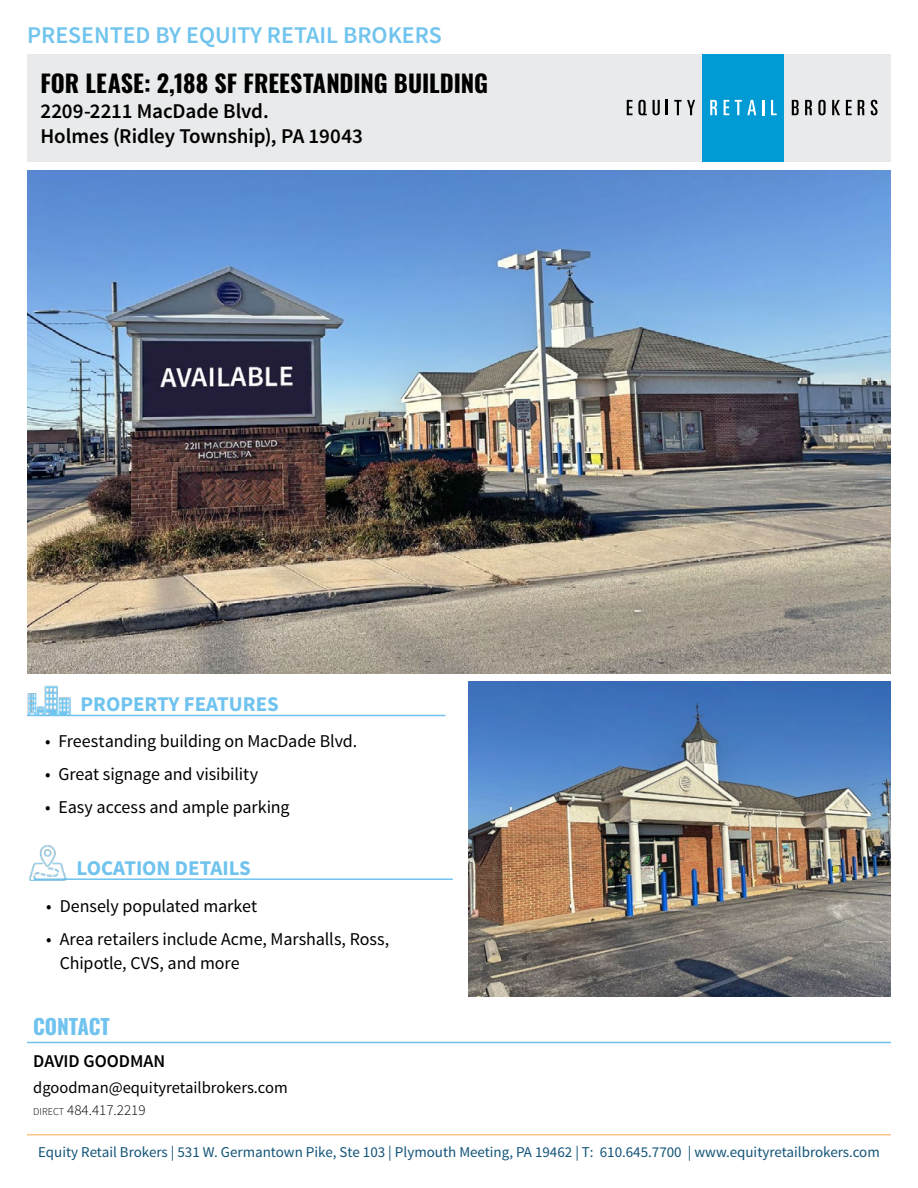
<style>
.page{position:relative;width:918px;height:1188px;background:#fff}
.page>*{position:absolute;margin:0;border:0;box-sizing:border-box;transform-origin:0 0}
.t1{font:700 24px "Oswald";color:#000}
.t2{font:600 24px "Source Sans Pro";color:#70c4ee}
.t3{font:600 21px/25.2px "Source Sans Pro";letter-spacing:-.005em;color:#000}
.t4{font:700 21px "Source Sans Pro";color:#6fc3ee}
.t5{font:700 21px "Oswald";color:#6fc3ee}
.t6{font:18px/24px "Source Sans Pro";letter-spacing:-.005em;color:#000}
.t7{font:600 18px "Source Sans Pro";color:#000}
.t8{font:16.5px "Source Sans Pro";color:#000}
.t9{font:15px "Source Sans Pro";color:#125479}
.t10{font:300 15px "Source Sans Pro";color:#000}
.s1{font-size:10.5px}
</style>
<div class="page">
<div style="left:27px;top:54px;width:864px;height:108px;background:#e9eaeb"></div>
<svg style="left:666px;top:100px;width:2px;height:15px"></svg>
<div style="left:702px;top:54px;width:81px;height:108px;background:#009ad5"></div>
<svg style="left:627px;top:100px;width:20px;height:15px"></svg>
<svg style="left:653px;top:100px;width:7px;height:15px"></svg>
<svg style="left:674px;top:100px;width:21px;height:15px"></svg>
<svg style="left:710px;top:100px;width:7px;height:15px"></svg>
<svg style="left:724px;top:100px;width:5px;height:15px"></svg>
<svg style="left:735px;top:100px;width:21px;height:15px"></svg>
<svg style="left:762px;top:100px;width:2px;height:15px"></svg>
<svg style="left:771px;top:100px;width:6px;height:15px"></svg>
<svg style="left:792px;top:100px;width:7px;height:15px"></svg>
<svg style="left:805px;top:100px;width:7px;height:15px"></svg>
<svg style="left:818px;top:100px;width:8px;height:15px"></svg>
<svg style="left:832px;top:100px;width:8px;height:15px"></svg>
<svg style="left:846px;top:100px;width:6px;height:15px"></svg>
<svg style="left:858px;top:100px;width:6px;height:15px"></svg>
<svg style="left:871px;top:100px;width:7px;height:15px"></svg>
<hr style="left:27px;top:1042px;width:864px;height:1px;background:#6fc3ee">
<hr style="left:27px;top:715px;width:419px;height:1px;background:#6fc3ee">
<img style="left:28px;top:685px;width:42px;height:30px">
<hr style="left:34px;top:878px;width:419px;height:2px;background:#6fc3ee">
<img style="left:29px;top:844px;width:37px;height:36px">
<img style="left:468px;top:681px;width:423px;height:316px">
<img style="left:27px;top:170px;width:864px;height:503px">
<hr style="left:27px;top:1134px;width:864px;height:2px;background:#fcc686">
<h1 class="t2" style="left:27px;top:20px;width:416px">PRESENTED BY EQUITY RETAIL BROKERS</h1>
<h1 class="t1" style="left:40px;top:70px;width:449px">FOR LEASE: 2,188 SF FREESTANDING BUILDING</h1>
<p class="t3" style="left:40px;top:99px;width:324px">2209-2211 MacDade Blvd.<br>Holmes (Ridley Township), PA 19043</p>
<p class="t4" style="left:80px;top:690px;width:200px">PROPERTY FEATURES</p>
<p class="t6" style="left:45px;top:729px;width:314px">• Freestanding building on MacDade Blvd.</p>
<p class="t6" style="left:45px;top:762px;width:215px">• Great signage and visibility</p>
<p class="t6" style="left:45px;top:795px;width:246px">• Easy access and ample parking</p>
<p class="t4" style="left:77px;top:854px;width:176px">LOCATION DETAILS</p>
<p class="t6" style="left:46px;top:895px;width:212px">• Densely populated market</p>
<p class="t6" style="left:60px;top:928px;width:331px;text-indent:-13px">• Area retailers include Acme, Marshalls, Ross,<br>Chipotle, CVS, and more</p>
<p class="t5" style="left:33px;top:1015px;width:78px">CONTACT</p>
<p class="t7" style="left:33px;top:1049px;width:133px">DAVID GOODMAN</p>
<p class="t8" style="left:33px;top:1077px;width:256px">dgoodman@equityretailbrokers.com</p>
<p class="t10" style="left:33px;top:1101px;width:114px"><span class="s1">DIRECT</span> 484.417.2219</p>
<p class="t9" style="left:38px;top:1142px;width:843px">Equity Retail Brokers | 531 W. Germantown Pike, Ste 103 | Plymouth Meeting, PA 19462 | T: 610.645.7700 | www.equityretailbrokers.com</p>
</div>
